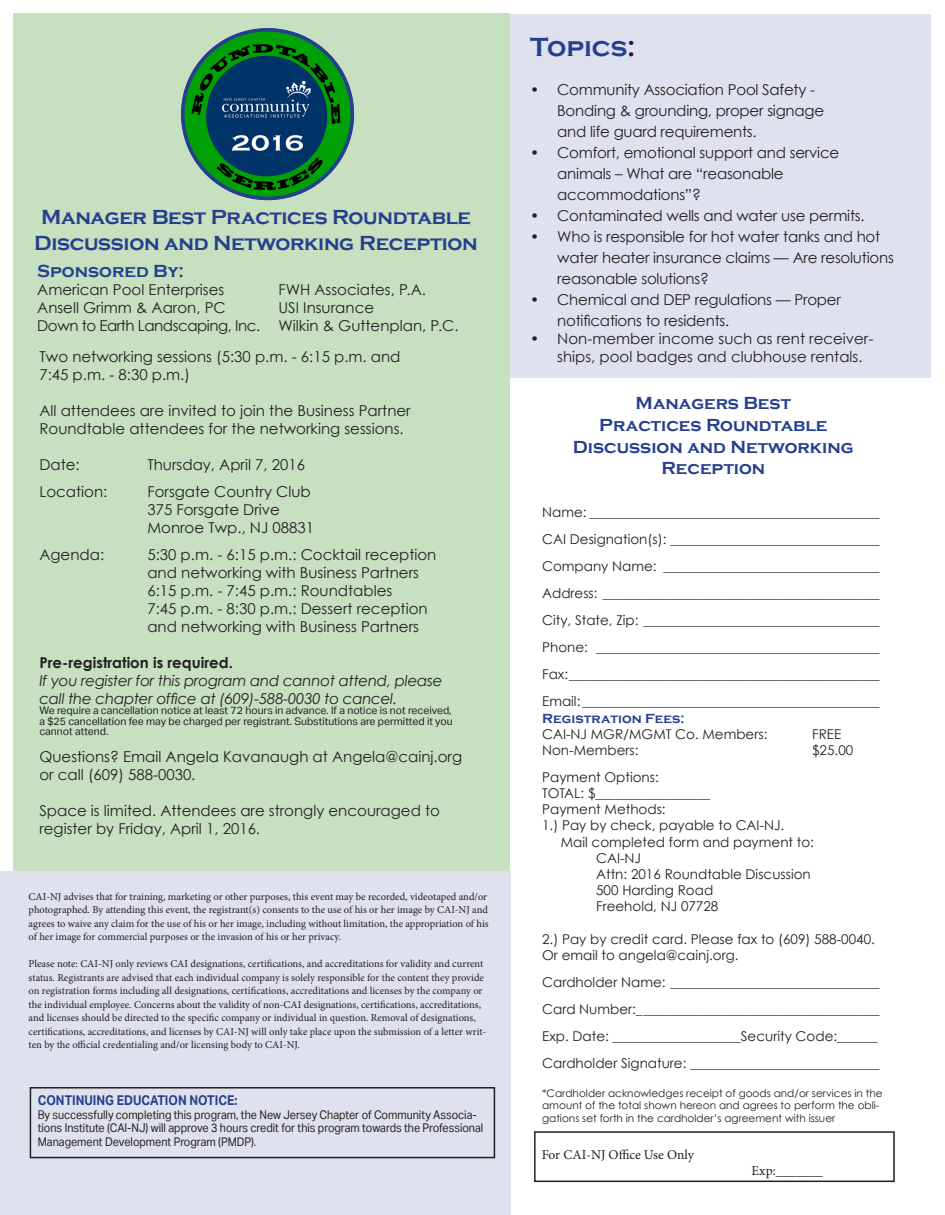
<style>
.page{position:relative;width:945px;height:1215px;background:#fff}
.page>*{position:absolute;margin:0;border:0;box-sizing:border-box;transform-origin:0 0}
.t1{font:700 27px "Copperplate Gothic";color:#253f8e}
.t2{font:700 21px/25.2px "Copperplate Gothic";letter-spacing:-.015em;color:#253f8e;text-align:center}
.t3{font:700 18px "Copperplate Gothic";color:#253f8e}
.t4{font:15px/21px "Century Gothic";color:#231f20}
.t5{font:italic 15px/18px "Century Gothic";letter-spacing:-.015em;color:#231f20}
.t6{font:15px "Century Gothic";letter-spacing:-.03em;color:#231f20}
.t7{font:700 15px "Century Gothic";color:#231f20}
.t8{font:13.5px/27px "Century Gothic";color:#231f20;text-align:justify}
.t9{font:13.5px "Minion Pro";color:#231f20}
.t10{font:700 13.5px "Aktiv Grotesk";color:#253f8e;scale:.9 1}
.t11{font:700 13.5px "Copperplate Gothic";color:#253f8e}
.t12{font:12px/13.5px "Aktiv Grotesk";color:#231f20;scale:.9 1}
.t13{font:10.5px/13.5px "Minion Pro";color:#231f20}
.t14{font:10.5px/10.5px "Aktiv Grotesk";color:#231f20;text-align:justify}
.t15{font:10.5px/12.6px "Century Gothic";color:#231f20}
.s1{color:#290a59}
</style>
<div class="page">
<div style="left:0;top:871px;width:510px;height:344px;background:#e0e1ee"></div>
<div style="left:491px;top:14px;width:440px;height:364px;background:#e0e1ee"></div>
<div style="left:14px;top:14px;width:496px;height:857px;background:#c7e0bf"></div>
<img style="left:181px;top:28px;width:173px;height:173px">
<div style="left:30px;top:1087px;width:465px;height:71px;border:2px solid #231f20"></div>
<div style="left:534px;top:1131px;width:361px;height:51px;border:2px solid #231f20"></div>
<p class="t2" style="left:34px;top:205px;width:445px">Manager Best Practices Roundtable<br>Discussion and Networking Reception</p>
<p class="t3" style="left:37px;top:261px;width:148px">Sponsored By:</p>
<p class="t4" style="left:37px;top:278px;width:189px">American Pool Enterprises</p>
<p class="t4" style="left:37px;top:296px;width:190px">Ansell Grimm &amp; Aaron, PC</p>
<p class="t6" style="left:37px;top:316px;width:225px">Down to Earth Landscaping, Inc.</p>
<p class="t4" style="left:278px;top:279px;width:149px">FWH Associates, P.A.</p>
<p class="t4" style="left:278px;top:297px;width:97px">USI Insurance</p>
<p class="t4" style="left:278px;top:315px;width:182px">Wilkin &amp; Guttenplan, P.C.</p>
<p class="t4" style="left:39px;top:347px;width:363px;line-height:18px">Two networking sessions (5:30 p.m. - 6:15 p.m. and<br>7:45 p.m. - 8:30 p.m.)</p>
<p class="t4" style="left:39px;top:401px;width:373px;line-height:18px">All attendees are invited to join the Business Partner<br>Roundtable attendees for the networking sessions.</p>
<p class="t4" style="left:39px;top:454px;width:42px">Date:</p>
<p class="t4" style="left:147px;top:454px;width:159px">Thursday, April 7, 2016</p>
<p class="t4" style="left:39px;top:481px;width:69px">Location:</p>
<p class="t4" style="left:147px;top:481px;width:165px">Forsgate Country Club</p>
<p class="t4" style="left:147px;top:499px;width:134px">375 Forsgate Drive</p>
<p class="t4" style="left:147px;top:517px;width:168px">Monroe Twp., NJ 08831</p>
<p class="t4" style="left:39px;top:544px;width:66px">Agenda:</p>
<p class="t4" style="left:147px;top:545px;width:290px;line-height:18px">5:30 p.m. - 6:15 p.m.: Cocktail reception and networking with Business Partners</p>
<p class="t4" style="left:147px;top:580px;width:246px">6:15 p.m. - 7:45 p.m.: Roundtables</p>
<p class="t4" style="left:147px;top:599px;width:282px;line-height:18px">7:45 p.m. - 8:30 p.m.: Dessert reception and networking with Business Partners</p>
<p class="t7" style="left:39px;top:653px;width:195px">Pre-registration is required.</p>
<p class="t5" style="left:39px;top:671px;width:405px">If you register for this program and cannot attend, please call the chapter office at (609)-588-0030 to cancel.</p>
<p class="t14" style="left:39px;top:705px;width:415px">We require a cancellation notice at least 72 hours in advance. If a notice is not received, a $25 cancellation fee may be charged per registrant. Substitutions are permitted it you cannot attend.</p>
<p class="t4" style="left:39px;top:748px;width:424px;line-height:18px">Questions? Email Angela Kavanaugh at Angela@cainj.org or call (609) 588-0030.</p>
<p class="t4" style="left:39px;top:802px;width:402px;line-height:18px">Space is limited. Attendees are strongly encouraged to register by Friday, April 1, 2016.</p>
<p class="t13" style="left:29px;top:890px;width:462px">CAI-NJ advises that for training, marketing or other purposes, this event may be recorded, videotaped and/or photographed. By attending this event, the registrant(s) consents to the use of his or her image by CAI-NJ and agrees to waive any claim for the use of his or her image, including without limitation, the appropriation of his of her image for commercial purposes or the invasion of his or her privacy.</p>
<p class="t13" style="left:29px;top:957px;width:457px">Please note: CAI-NJ only reviews CAI designations, certifications, and accreditations for validity and current status. Registrants are advised that each individual company is solely responsible for the content they provide</p>
<p class="t13" style="left:29px;top:984px;width:459px">on registration forms including all designations, certifications, accreditations and licenses by the company or the individual employee. Concerns about the validity of non-CAI designations, certifications, accreditations, and licenses should be directed to the specific company or individual in question. Removal of designations, certifications, accreditations, and licenses by CAI-NJ will only take place upon the submission of a letter writ&shy;ten by the official credentialing and/or licensing body to CAI-NJ.</p>
<p class="t10" style="left:38px;top:1092px;width:223px">CONTINUING EDUCATION NOTICE:</p>
<p class="t12" style="left:38px;top:1108px;width:497px">By successfully completing this program, the New Jersey Chapter of Community Associa&shy;tions Institute (CAI-NJ) will approve 3 hours credit for this program towards the Professional<br>Management Development Program (PMDP).</p>
<p class="t1" style="left:530px;top:32px;width:107px">Topics<span class="s1">:</span></p>
<p class="t4" style="left:557px;top:79px;width:268px;text-indent:-27px">• Community Association Pool Safety -<br>Bonding &amp; grounding, proper signage and life guard requirements.</p>
<p class="t4" style="left:557px;top:142px;width:283px;text-indent:-27px">• Comfort, emotional support and service animals – What are “reasonable accommodations”?</p>
<p class="t4" style="left:530px;top:205px;width:336px">• Contaminated wells and water use permits.</p>
<p class="t4" style="left:557px;top:226px;width:338px;text-indent:-27px">• Who is responsible for hot water tanks and hot water heater insurance claims — Are resolutions reasonable solutions?</p>
<p class="t4" style="left:557px;top:289px;width:285px;text-indent:-27px">• Chemical and DEP regulations — Proper notifications to residents.</p>
<p class="t4" style="left:557px;top:329px;width:318px;line-height:18px;text-indent:-27px">• Non-member income such as rent receiver&shy;ships, pool badges and clubhouse rentals.</p>
<p class="t3" style="left:636px;top:394px;width:157px">Managers Best</p>
<p class="t3" style="left:599px;top:415px;width:230px">Practices Roundtable</p>
<p class="t3" style="left:573px;top:437px;width:282px">Discussion and Networking</p>
<p class="t3" style="left:661px;top:458px;width:106px">Reception</p>
<p class="t8" style="left:542px;top:499px;width:339px">Name: ___________________________________________ CAI Designation(s): _______________________________ Company Name: ________________________________ Address: _________________________________________ City, State, Zip: ___________________________________ Phone: __________________________________________ Fax:______________________________________________ Email: ____________________________________________</p>
<p class="t11" style="left:542px;top:711px;width:144px">Registration Fees:</p>
<p class="t8" style="left:542px;top:720px;width:227px">CAI-NJ MGR/MGMT Co. Members:</p>
<p class="t8" style="left:812px;top:720px;width:31px">FREE</p>
<p class="t8" style="left:542px;top:736px;width:98px">Non-Members:</p>
<p class="t8" style="left:812px;top:736px;width:43px">$25.00</p>
<p class="t8" style="left:542px;top:763px;width:118px">Payment Options:</p>
<p class="t8" style="left:542px;top:779px;width:170px">TOTAL: $_________________</p>
<p class="t8" style="left:542px;top:796px;width:125px">Payment Methods:</p>
<p class="t8" style="left:561px;top:817px;width:255px;line-height:16.2px;text-indent:-19px">1.) Pay by check, payable to CAI-NJ.<br>Mail completed form and payment to:</p>
<p class="t8" style="left:596px;top:844px;width:46px">CAI-NJ</p>
<p class="t8" style="left:596px;top:860px;width:216px">Attn: 2016 Roundtable Discussion</p>
<p class="t8" style="left:596px;top:877px;width:119px">500 Harding Road</p>
<p class="t8" style="left:596px;top:893px;width:124px">Freehold, NJ 07728</p>
<p class="t8" style="left:542px;top:925px;width:334px">2.) Pay by credit card. Please fax to (609) 588-0040.</p>
<p class="t8" style="left:542px;top:941px;width:198px">Or email to angela@cainj.org.</p>
<p class="t8" style="left:542px;top:968px;width:339px">Cardholder Name: _______________________________ Card Number:____________________________________ Exp. Date: ___________________Security Code:______</p>
<p class="t8" style="left:542px;top:1049px;width:339px">Cardholder Signature: ____________________________</p>
<p class="t15" style="left:542px;top:1087px;width:342px">*Cardholder acknowledges receipt of goods and/or services in the</p>
<p class="t15" style="left:542px;top:1099px;width:339px">amount of the total shown hereon and agrees to perform the obli&shy;gations set forth in the cardholder’s agreement with issuer</p>
<p class="t9" style="left:542px;top:1145px;width:154px">For CAI-NJ Office Use Only</p>
<p class="t9" style="left:752px;top:1162px;width:73px">Exp:_______</p>
</div>
